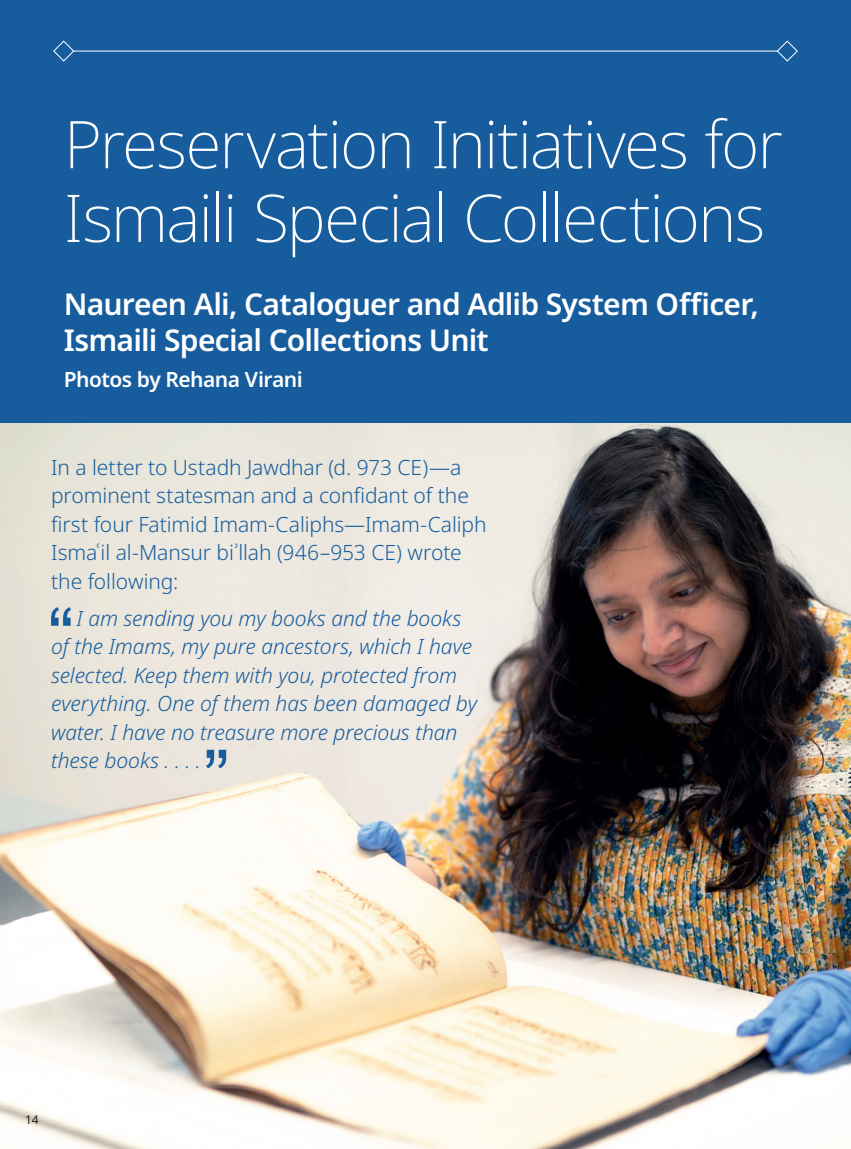
<style>
.page{position:relative;width:851px;height:1149px;background:#fff}
.page>*{position:absolute;margin:0;border:0;box-sizing:border-box;transform-origin:0 0}
.t1{font:200 65.7px/73.7px "Noto Sans";letter-spacing:-.025em;color:#fff}
.t2{font:600 30px/36px "Noto Sans";letter-spacing:-.025em;color:#fff}
.t3{font:italic 300 21px/28.5px "Noto Sans";letter-spacing:-.005em;color:#175d9e}
.t4{font:300 21px/28.5px "Noto Sans";letter-spacing:-.005em;color:#175d9e}
.t5{font:600 21px "Noto Sans";letter-spacing:-.025em;color:#fff}
.t6{font:12px "Noto Sans";color:#231f20}
</style>
<div class="page">
<div style="left:0;top:0;width:850px;height:423px;background:#175d9e"></div>
<svg style="left:776px;top:40px;width:22px;height:22px"></svg>
<svg style="left:53px;top:40px;width:22px;height:22px"></svg>
<hr style="left:73px;top:51px;width:704px;height:1px;background:#fff">
<img style="left:0;top:423px;width:850px;height:725px">
<svg style="left:51px;top:607px;width:20px;height:18px"></svg>
<svg style="left:206px;top:749px;width:20px;height:19px"></svg>
<p class="t1" style="left:64px;top:109px;width:720px">Preservation Initiatives for<br>Ismaili Special Collections</p>
<p class="t2" style="left:64px;top:287px;width:696px">Naureen Ali, Cataloguer and Adlib System Officer,<br>Ismaili Special Collections Unit</p>
<p class="t5" style="left:64px;top:364px;width:240px">Photos by Rehana Virani</p>
<p class="t4" style="left:51px;top:453px;width:437px">In a letter to Ustadh Jawdhar (d. 973 CE)—a prominent statesman and a confidant of the first four Fatimid Imam-Caliphs—Imam-Caliph Ismaʿil al-Mansur biʾllah (946–953 CE) wrote the following:</p>
<p class="t3" style="left:51px;top:604px;width:427px;text-indent:26px">I am sending you my books and the books of the Imams, my pure ancestors, which I have selected. Keep them with you, protected from everything. One of them has been damaged by water. I have no treasure more precious than these books . . . .</p>
<p class="t6" style="left:25px;top:1110px;width:15px">14</p>
</div>
